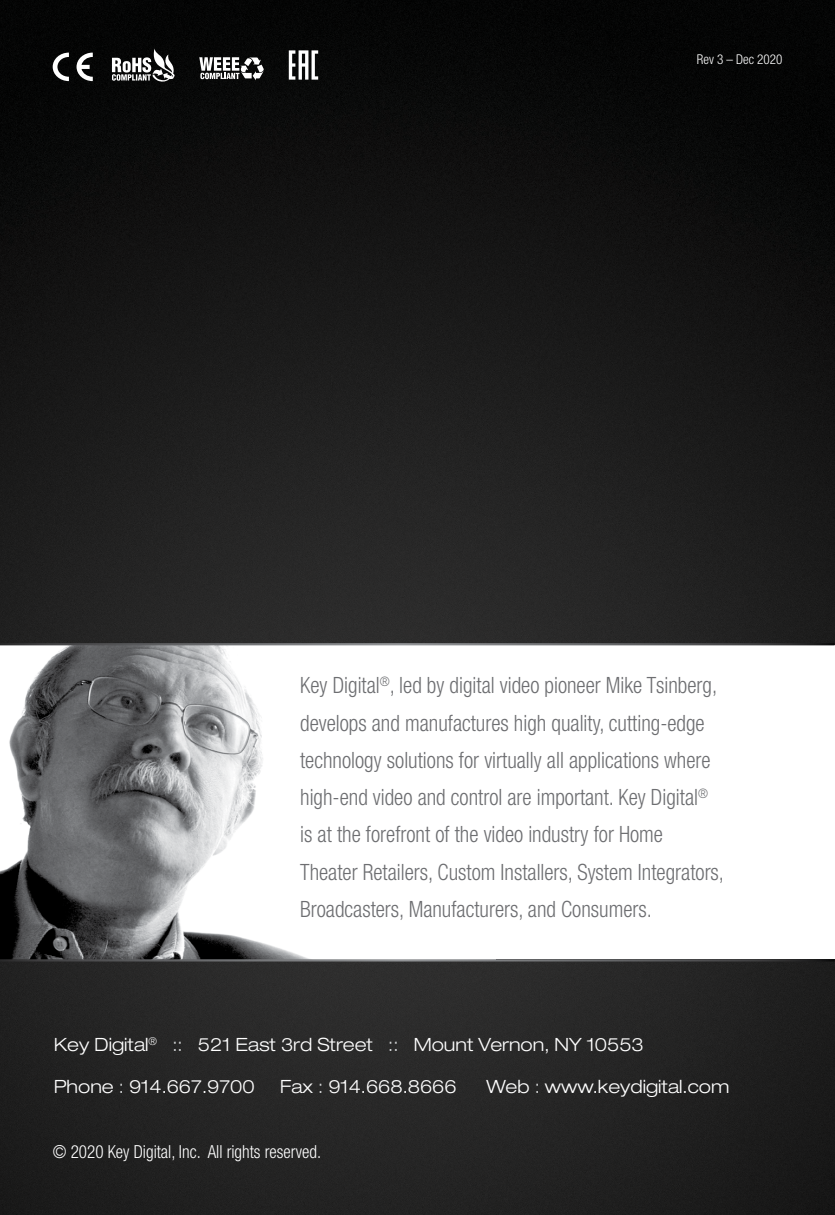
<style>
.page{position:relative;width:835px;height:1215px;background:#fff}
.page>*{position:absolute;margin:0;border:0;box-sizing:border-box;transform-origin:0 0}
.t1{font:300 condensed 22.5px/37.4px "Helvetica Neue";color:#6d6e71;scale:.95 1}
.t2{font:300 expanded 18.22px "Helvetica Neue";color:#fff}
.t3{font:300 condensed 18px "Helvetica Neue";color:#fff;scale:.95 1}
.t4{font:300 condensed 13.5px "Helvetica Neue";color:#fff}
.s1{color:#d1d3d4}
</style>
<div class="page">
<img style="left:0;top:0;width:834px;height:1215px">
<div style="left:0;top:645px;width:834px;height:314px;background:#fff"></div>
<img style="left:0;top:645px;width:495px;height:314px">
<hr style="left:0;top:959px;width:834px;height:3px;background:#fff">
<hr style="left:0;top:643px;width:834px;height:2px;background:#fff">
<svg style="left:53px;top:53px;width:16px;height:28px"></svg>
<svg style="left:76px;top:53px;width:17px;height:28px"></svg>
<svg style="left:199px;top:57px;width:65px;height:23px"></svg>
<svg style="left:112px;top:48px;width:62px;height:34px"></svg>
<svg style="left:289px;top:50px;width:29px;height:30px"></svg>
<p class="t4" style="left:696px;top:52px;width:87px">Rev 3 – Dec 2020</p>
<p class="t1" style="left:300px;top:666px;width:447px">Key Digital<sup>®</sup>, led by digital video pioneer Mike Tsinberg, develops and manufactures high quality, cutting-edge technology solutions for virtually all applications where high-end video and control are important. Key Digital<sup>® </sup>is at the forefront of the video industry for Home Theater Retailers, Custom Installers, System Integrators, Broadcasters, Manufacturers, and Consumers.</p>
<p class="t2" style="left:54px;top:1034px;width:591px">Key Digital<sup>®</sup> <span class="s1">::</span> 521 East 3rd Street <span class="s1">::</span> Mount Vernon, NY 10553</p>
<p class="t2" style="left:54px;top:1076px;width:202px">Phone <span class="s1">:</span> 914.667.9700</p>
<p class="t2" style="left:280px;top:1076px;width:178px">Fax <span class="s1">:</span> 914.668.8666</p>
<p class="t2" style="left:486px;top:1076px;width:244px">Web <span class="s1">:</span> www.keydigital.com</p>
<p class="t3" style="left:53px;top:1141px;width:284px">© 2020 Key Digital, Inc. All rights reserved.</p>
</div>
